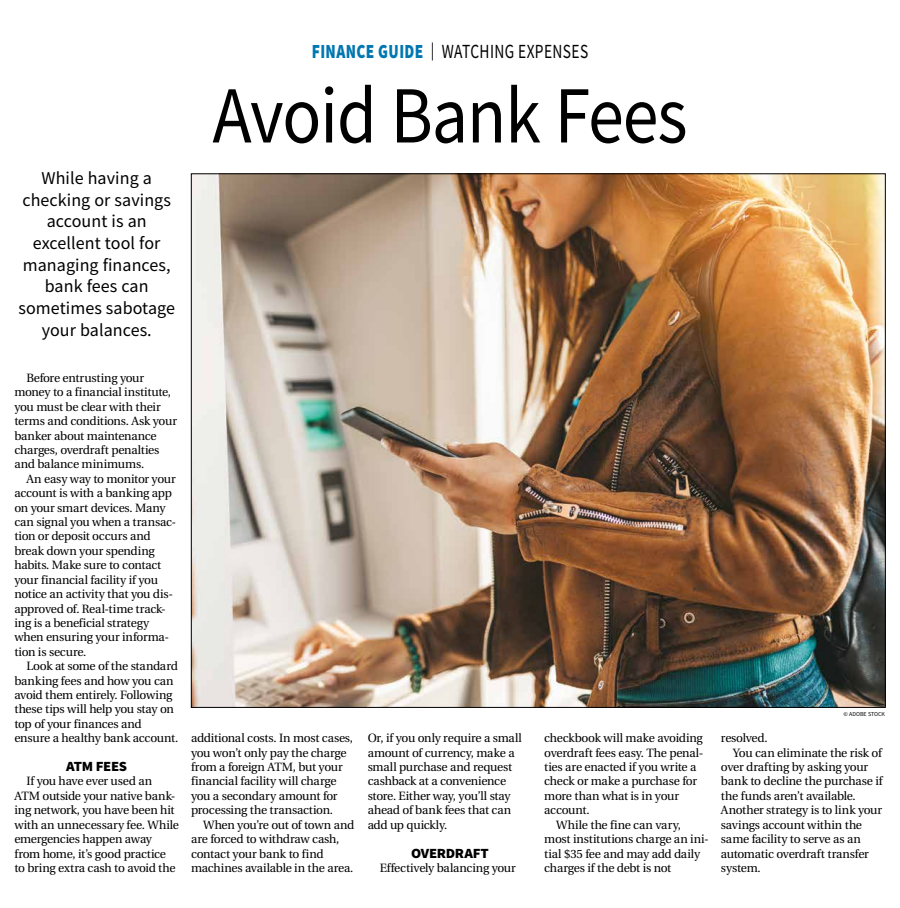
<style>
.page{position:relative;width:900px;height:908px;background:#fff}
.page>*{position:absolute;margin:0;border:0;box-sizing:border-box;transform-origin:0 0}
.t1{font:81px "Source Sans Pro";letter-spacing:-.015em;color:#000;scale:.89 1}
.t2{font:20px "Source Sans Pro";letter-spacing:.025em;color:#000;scale:.77 1}
.t3{font:18px/21.6px "Source Sans Pro";letter-spacing:.005em;color:#000;text-align:center}
.t4{font:900 14px "Source Sans Pro";letter-spacing:-.02em;color:#000;scale:1.05 1}
.t5{font:12px/14.4px "Utopia";letter-spacing:-.02em;color:#000}
.t6{font:12px "Utopia";letter-spacing:.005em;color:#000}
.t7{font:6px "Source Sans Pro";color:#000}
.s1{font-weight:900;color:#0077b1}
.s2{font-size:18px}
</style>
<div class="page">
<img style="left:193px;top:175px;width:691px;height:530px">
<h3 class="t3" style="left:18px;top:167px;width:158px">While having a checking or savings account is an excellent tool for managing finances, bank fees can sometimes sabotage your balances.</h3>
<h2 class="t2" style="left:312px;top:39px;width:361px"><span class="s1">FINANCE GUIDE</span> <span class="s2">|</span> WATCHING EXPENSES</h2>
<h1 class="t1" style="left:212px;top:64px;width:535px">Avoid Bank Fees</h1>
<p class="t5" style="left:14px;top:371px;width:164px;text-indent:12px">Before entrusting your money to a financial institute, you must be clear with their terms and conditions. Ask your banker about maintenance charges, overdraft penalties and balance minimums.</p>
<p class="t5" style="left:14px;top:471px;width:163px;text-indent:12px">An easy way to monitor your account is with a banking app on your smart devices. Many can signal you when a transac&shy;tion or deposit occurs and break down your spending habits. Make sure to contact your financial facility if you notice an activity that you dis&shy;approved of. Real-time track&shy;ing is a beneficial strategy when ensuring your informa&shy;tion is secure.</p>
<p class="t5" style="left:14px;top:659px;width:165px;text-indent:12px">Look at some of the standard banking fees and how you can avoid them entirely. Following these tips will help you stay on top of your finances and ensure a healthy bank account.</p>
<p class="t4" style="left:66px;top:756px;width:60px">ATM FEES</p>
<p class="t5" style="left:14px;top:774px;width:166px;text-indent:12px">If you have ever used an<br>ATM outside your native bank&shy;ing network, you have been hit with an unnecessary fee. While emergencies happen away from home, it’s good practice to bring extra cash to avoid the</p>
<p class="t5" style="left:191px;top:731px;width:164px">additional costs. In most cases, you won’t only pay the charge from a foreign ATM, but your financial facility will charge you a secondary amount for processing the transaction.</p>
<p class="t5" style="left:191px;top:817px;width:165px;text-indent:12px">When you’re out of town and are forced to withdraw cash, contact your bank to find machines available in the area.</p>
<p class="t5" style="left:368px;top:731px;width:156px">Or, if you only require a small amount of currency, make a small purchase and request cashback at a convenience store. Either way, you’ll stay ahead of bank fees that can add up quickly.</p>
<p class="t4" style="left:411px;top:842px;width:76px">OVERDRAFT</p>
<p class="t5" style="left:380px;top:860px;width:138px">Effectively balancing your</p>
<p class="t5" style="left:544px;top:731px;width:160px">checkbook will make avoiding</p>
<p class="t5" style="left:544px;top:745px;width:161px">overdraft fees easy. The penal-</p>
<p class="t5" style="left:544px;top:759px;width:154px">ties are enacted if you write a</p>
<p class="t5" style="left:544px;top:774px;width:154px">check or make a purchase for</p>
<p class="t5" style="left:544px;top:788px;width:136px">more than what is in your</p>
<p class="t5" style="left:544px;top:803px;width:47px">account.</p>
<p class="t6" style="left:556px;top:817px;width:126px">While the fine can vary,</p>
<p class="t5" style="left:544px;top:831px;width:166px">most institutions charge an ini-</p>
<p class="t5" style="left:544px;top:846px;width:157px">tial $35 fee and may add daily</p>
<p class="t5" style="left:544px;top:860px;width:129px">charges if the debt is not</p>
<p class="t7" style="left:844px;top:710px;width:43px">© ADOBE STOCK</p>
<p class="t5" style="left:721px;top:731px;width:48px">resolved.</p>
<p class="t5" style="left:733px;top:745px;width:150px">You can eliminate the risk of</p>
<p class="t5" style="left:721px;top:759px;width:149px">over drafting by asking your</p>
<p class="t5" style="left:721px;top:774px;width:163px">bank to decline the purchase if</p>
<p class="t5" style="left:721px;top:788px;width:136px">the funds aren’t available.</p>
<p class="t5" style="left:721px;top:803px;width:163px">Another strategy is to link your</p>
<p class="t5" style="left:721px;top:817px;width:143px">savings account within the</p>
<p class="t5" style="left:721px;top:831px;width:141px">same facility to serve as an</p>
<p class="t5" style="left:721px;top:846px;width:149px">automatic overdraft transfer</p>
<p class="t5" style="left:721px;top:860px;width:41px">system.</p>
</div>
